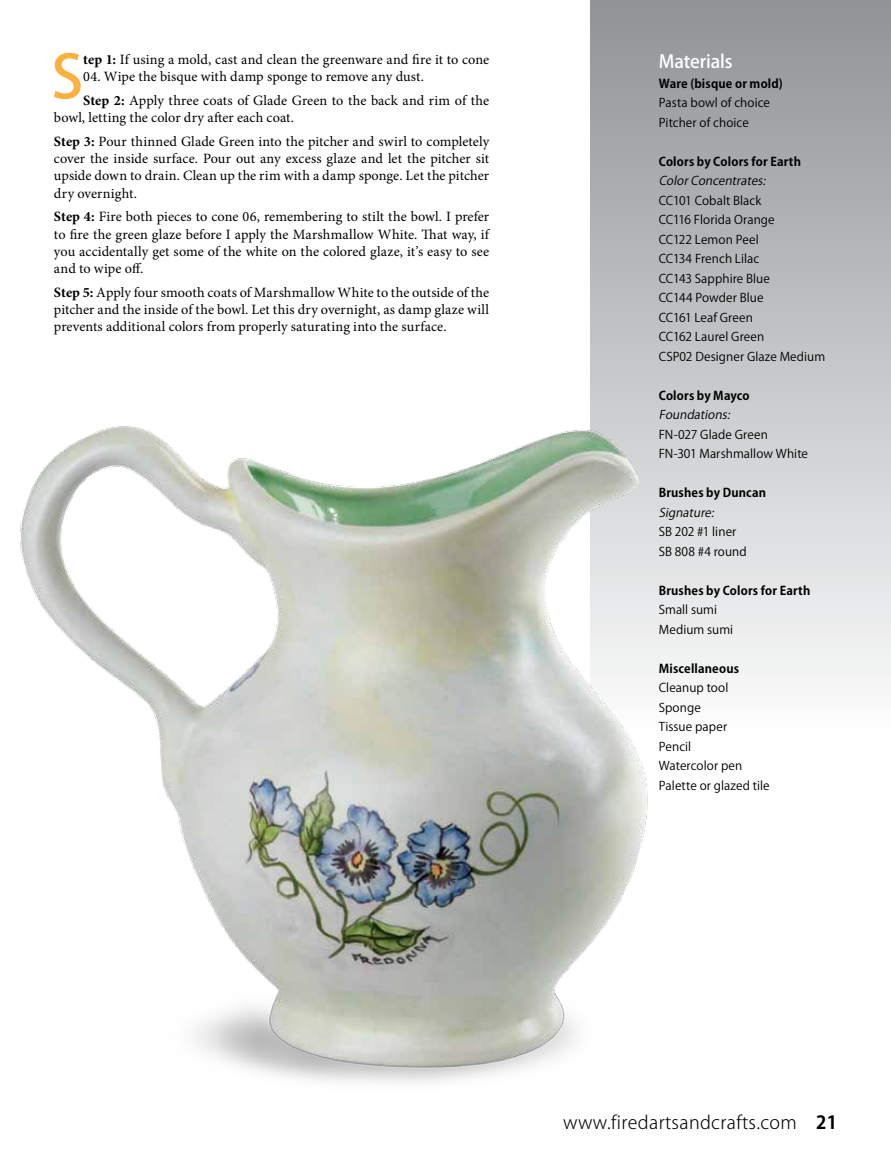
<style>
.page{position:relative;width:891px;height:1161px;background:#fff}
.page>*{position:absolute;margin:0;border:0;box-sizing:border-box;transform-origin:0 0}
.t1{font:500 58.95px "Koz Go Pro";color:#fbb040}
.t2{font:300 18px "Koz Go Pro";letter-spacing:.02em;color:#000}
.t3{font:500 18px "Koz Go Pro";letter-spacing:-.01em;color:#fff}
.t4{font:14.25px/17.1px "Minion Pro";letter-spacing:.005em;color:#000;text-align:justify}
.t5{font:12px/19.5px "Koz Go Pro";letter-spacing:.005em;color:#000}
.t6{font:700 12px "Koz Go Pro";letter-spacing:.015em;color:#000}
.t7{font:italic 12px "Koz Go Pro";color:#000}
.s1{font-weight:700}
</style>
<div class="page">
<div style="left:590px;top:0;width:301px;height:736px;background:linear-gradient(to bottom,#909295,#fcfdfd)"></div>
<img style="left:20px;top:371px;width:658px;height:711px">
<h1 class="t1" style="left:51px;top:39px;width:33px">S</h1>
<p class="t4" style="left:83px;top:51px;width:407px"><span class="s1">tep 1:</span> If using a mold, cast and clean the greenware and fire it to cone</p>
<p class="t4" style="left:83px;top:65px;width:408px;line-height:23.9px">04. Wipe the bisque with damp sponge to remove any dust.<br><span class="s1">Step 2:</span> Apply three coats of Glade Green to the back and rim of the</p>
<p class="t4" style="left:54px;top:106px;width:437px;line-height:23.9px">bowl, letting the color dry after each coat.<br><span class="s1">Step 3:</span> Pour thinned Glade Green into the pitcher and swirl to completely</p>
<p class="t4" style="left:54px;top:150px;width:437px">cover the inside surface. Pour out any excess glaze and let the pitcher sit upside down to drain. Clean up the rim with a damp sponge. Let the pitcher dry overnight.</p>
<p class="t4" style="left:54px;top:208px;width:437px"><span class="s1">Step 4:</span> Fire both pieces to cone 06, remembering to stilt the bowl. I prefer to fire the green glaze before I apply the Marshmallow White. That way, if you accidentally get some of the white on the colored glaze, it’s easy to see and to wipe off.</p>
<p class="t4" style="left:54px;top:284px;width:437px"><span class="s1">Step 5:</span> Apply four smooth coats of Marshmallow White to the outside of the pitcher and the inside of the bowl. Let this dry overnight, as damp glaze will prevents additional colors from properly saturating into the surface.</p>
<p class="t3" style="left:659px;top:50px;width:75px">Materials</p>
<p class="t6" style="left:659px;top:76px;width:126px">Ware (bisque or mold)</p>
<p class="t5" style="left:659px;top:94px;width:113px">Pasta bowl of choice<br>Pitcher of choice</p>
<p class="t6" style="left:659px;top:154px;width:144px">Colors by Colors for Earth</p>
<p class="t7" style="left:659px;top:173px;width:111px">ColorConcentrates:</p>
<p class="t5" style="left:659px;top:191px;width:168px">CC101 Cobalt Black<br>CC116 Florida Orange<br>CC122 Lemon Peel<br>CC134 French Lilac<br>CC143 Sapphire Blue<br>CC144 Powder Blue<br>CC161 Leaf Green<br>CC162 Laurel Green<br>CSP02 Designer Glaze Medium</p>
<p class="t6" style="left:659px;top:388px;width:92px">Colors by Mayco</p>
<p class="t7" style="left:659px;top:407px;width:75px">Foundations:</p>
<p class="t5" style="left:659px;top:425px;width:151px">FN-027 Glade Green<br>FN-301 Marshmallow White</p>
<p class="t6" style="left:659px;top:485px;width:109px">Brushes by Duncan</p>
<p class="t7" style="left:659px;top:505px;width:59px">Signature:</p>
<p class="t5" style="left:659px;top:523px;width:90px">SB 202 #1 liner<br>SB 808 #4 round</p>
<p class="t6" style="left:659px;top:583px;width:153px">Brushes by Colors for Earth</p>
<p class="t5" style="left:659px;top:601px;width:76px">Small sumi<br>Medium sumi</p>
<p class="t6" style="left:659px;top:661px;width:82px">Miscellaneous</p>
<p class="t5" style="left:659px;top:679px;width:112px">Cleanup tool<br>Sponge<br>Tissue paper<br>Pencil<br>Watercolor pen<br>Palette or glazed tile</p>
<p class="t2" style="left:563px;top:1111px;width:275px">www.firedartsandcrafts.com <span class="s1">21</span></p>
</div>
